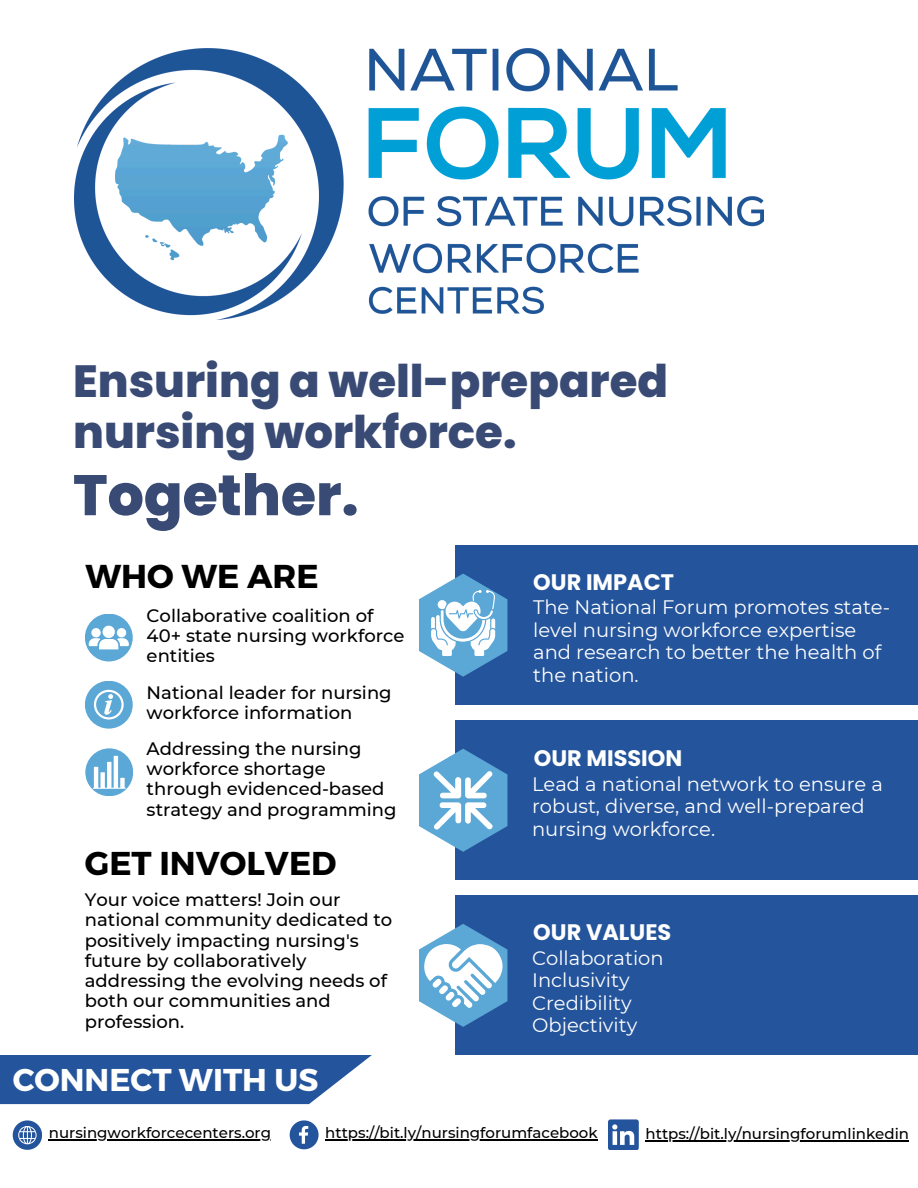
<style>
.page{position:relative;width:918px;height:1188px;background:#fff}
.page>*{position:absolute;margin:0;border:0;box-sizing:border-box;transform-origin:0 0}
.t1{font:800 57px "Poppins";color:#394b75}
.t2{font:800 45px/51.8px "Poppins";color:#394b75}
.t3{font:700 33px "Montserrat";color:#000}
.t4{font:700 31.5px "Montserrat";color:#fff}
.t5{font:700 22.35px "Poppins";color:#fff}
.t6{font:19.5px/22.5px "Montserrat";color:#fff}
.t7{font:500 18px/20.2px "Montserrat";color:#000}
.t8{font:500 15px "Montserrat";color:#000}
</style>
<div class="page">
<div style="left:456px;top:546px;width:462px;height:159px;background:#24549c"></div>
<div style="left:456px;top:721px;width:462px;height:159px;background:#24549c"></div>
<div style="left:456px;top:896px;width:462px;height:159px;background:#24549c"></div>
<svg style="left:13px;top:1120px;width:29px;height:30px"></svg>
<img style="left:75px;top:49px;width:688px;height:271px">
<svg style="left:419px;top:749px;width:88px;height:103px"></svg>
<svg style="left:419px;top:924px;width:88px;height:103px"></svg>
<svg style="left:419px;top:574px;width:88px;height:103px"></svg>
<div style="left:85px;top:614px;width:48px;height:47px;background:#5ba7d5;border-radius:50%"></div>
<div style="left:91px;top:628px;width:10px;height:9px;background:#fff;border-radius:50%"></div>
<div style="left:117px;top:628px;width:9px;height:9px;background:#fff;border-radius:50%"></div>
<div style="left:103px;top:626px;width:12px;height:12px;background:#fff;border-radius:50%"></div>
<svg style="left:89px;top:638px;width:40px;height:11px"></svg>
<div style="left:85px;top:681px;width:48px;height:48px;background:#5ba7d5;border-radius:50%"></div>
<svg style="left:94px;top:690px;width:29px;height:29px"></svg>
<div style="left:85px;top:748px;width:48px;height:48px;background:#5ba7d5;border-radius:50%"></div>
<svg style="left:93px;top:756px;width:32px;height:32px"></svg>
<svg style="left:608px;top:1119px;width:30px;height:31px"></svg>
<svg style="left:0;top:1055px;width:372px;height:49px;background:#3561a3"></svg>
<svg style="left:290px;top:1120px;width:29px;height:29px"></svg>
<hr style="left:49px;top:1139px;width:222px;height:2px;background:#000">
<hr style="left:325px;top:1139px;width:273px;height:2px;background:#000">
<hr style="left:646px;top:1140px;width:263px;height:1px;background:#000">
<p class="t2" style="left:73px;top:355px;width:597px">Ensuring a well-prepared nursing workforce.</p>
<h5 class="t1" style="left:73px;top:455px;width:287px">Together.</h5>
<h3 class="t3" style="left:85px;top:555px;width:235px">WHO WE ARE</h3>
<p class="t7" style="left:147px;top:605px;width:259px">Collaborative coalition of<br>40+ state nursing workforce entities</p>
<h4 class="t7" style="left:147px;top:682px;width:247px">National leader for nursing workforce information</h4>
<h6 class="t7" style="left:147px;top:738px;width:251px">Addressing the nursing workforce shortage through evidenced-based strategy and programming</h6>
<h4 class="t3" style="left:85px;top:842px;width:253px">GET INVOLVED</h4>
<h6 class="t7" style="left:85px;top:890px;width:309px">Your voice matters! Join our national community dedicated to positively impacting nursing's future by collaboratively addressing the evolving needs of both our communities and profession.</h6>
<p class="t5" style="left:533px;top:567px;width:142px">OUR IMPACT</p>
<h5 class="t6" style="left:533px;top:596px;width:358px">The National Forum promotes state&shy;level nursing workforce expertise and research to better the health of the nation.</h5>
<p class="t5" style="left:534px;top:743px;width:150px">OUR MISSION</p>
<h5 class="t6" style="left:532px;top:773px;width:352px">Lead a national network to ensure a robust, diverse, and well-prepared nursing workforce.</h5>
<p class="t5" style="left:533px;top:917px;width:140px">OUR VALUES</p>
<h5 class="t6" style="left:532px;top:946px;width:133px">Collaboration<br>Inclusivity<br>Credibility<br>Objectivity</h5>
<h2 class="t4" style="left:13px;top:1060px;width:307px">CONNECT WITH US</h2>
<h1 class="t8" style="left:49px;top:1124px;width:224px">nursingworkforcecenters.org</h1>
<h3 class="t8" style="left:325px;top:1124px;width:274px">https://bit.ly/nursingforumfacebook</h3>
<h3 class="t8" style="left:646px;top:1125px;width:265px">https://bit.ly/nursingforumlinkedin</h3>
</div>
